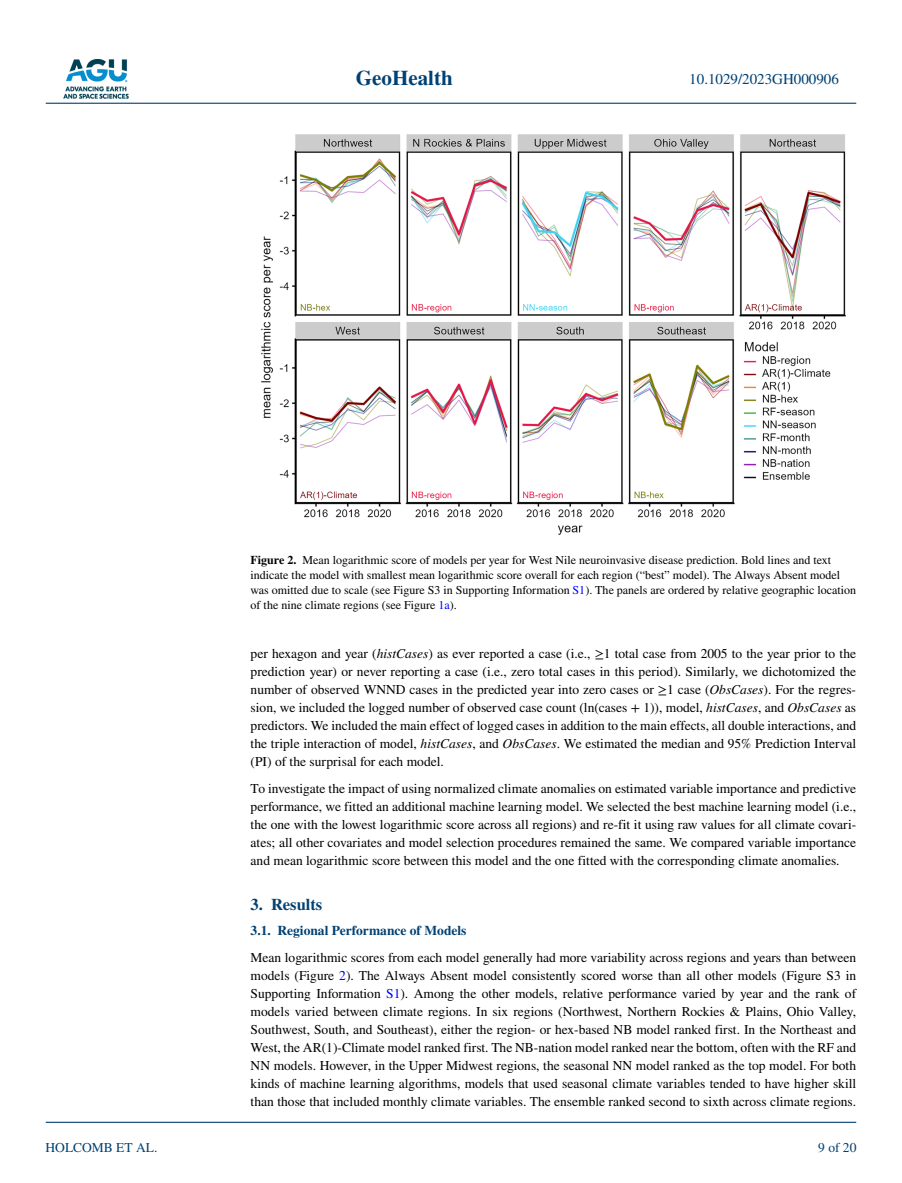
<style>
.page{position:relative;width:902px;height:1183px;background:#fff}
.page>*{position:absolute;margin:0;border:0;box-sizing:border-box;transform-origin:0 0}
.t1{font:700 21px "STIX";color:#004174}
.t2{font:700 16.5px "STIX";color:#004174}
.t3{font:15px "STIX";color:#004174}
.t4{font:13.5px/18px "STIX";color:#000;text-align:justify}
.t5{font:700 13.5px "STIX";color:#004174}
.t6{font:13.5px "STIX";color:#004174}
.t7{font:12px/15px "STIX";color:#000}
.s1{font-weight:700}
.s2{color:#00f}
.s3{font-style:italic}
</style>
<div class="page">
<img style="left:63px;top:60px;width:65px;height:39px">
<hr style="left:46px;top:103px;width:810px;height:1px;background:#004174">
<hr style="left:46px;top:1121px;width:810px;height:1px;background:#004174">
<img style="left:261px;top:134px;width:585px;height:401px">
<h1 class="t1" style="left:356px;top:66px;width:98px">GeoHealth</h1>
<p class="t3" style="left:689px;top:69px;width:151px">10.1029/2023GH000906</p>
<p class="t6" style="left:45px;top:1138px;width:113px">HOLCOMB ET AL.</p>
<p class="t7" style="left:250px;top:553px;width:607px"><span class="s1">Figure 2.</span> Mean logarithmic score of models per year for West Nile neuroinvasive disease prediction. Bold lines and text indicate the model with smallest mean logarithmic score overall for each region (“best” model). The Always Absent model was omitted due to scale (see Figure S3 in Supporting Information <span class="s2">S1</span>). The panels are ordered by relative geographic location of the nine climate regions (see Figure <span class="s2">1a</span>).</p>
<p class="t4" style="left:250px;top:644px;width:607px">per hexagon and year (<span class="s3">histCases</span>) as ever reported a case (i.e., ≥1 total case from 2005 to the year prior to the prediction year) or never reporting a case (i.e., zero total cases in this period). Similarly, we dichotomized the number of observed WNND cases in the predicted year into zero cases or ≥1 case (<span class="s3">ObsCases</span>). For the regres&shy;sion, we included the logged number of observed case count (ln(cases + 1)), model, <span class="s3">histCases</span>, and <span class="s3">ObsCases</span> as predictors. We included the main effect of logged cases in addition to the main effects, all double interactions, and the triple interaction of model, <span class="s3">histCases</span>, and <span class="s3">ObsCases</span>. We estimated the median and 95% Prediction Interval (PI) of the surprisal for each model.</p>
<p class="t4" style="left:250px;top:779px;width:607px">To investigate the impact of using normalized climate anomalies on estimated variable importance and predictive performance, we fitted an additional machine learning model. We selected the best machine learning model (i.e., the one with the lowest logarithmic score across all regions) and re-fit it using raw values for all climate covari&shy;ates; all other covariates and model selection procedures remained the same. We compared variable importance and mean logarithmic score between this model and the one fitted with the corresponding climate anomalies.</p>
<p class="t2" style="left:250px;top:894px;width:73px">3. Results</p>
<p class="t5" style="left:250px;top:922px;width:217px">3.1. Regional Performance of Models</p>
<p class="t4" style="left:250px;top:949px;width:607px">Mean logarithmic scores from each model generally had more variability across regions and years than between models (Figure <span class="s2">2</span>). The Always Absent model consistently scored worse than all other models (Figure S3 in Supporting Information <span class="s2">S1</span>). Among the other models, relative performance varied by year and the rank of models varied between climate regions. In six regions (Northwest, Northern Rockies &amp; Plains, Ohio Valley, Southwest, South, and Southeast), either the region- or hex-based NB model ranked first. In the Northeast and West, the AR(1)-Climate model ranked first. The NB-nation model ranked near the bottom, often with the RF and NN models. However, in the Upper Midwest regions, the seasonal NN model ranked as the top model. For both kinds of machine learning algorithms, models that used seasonal climate variables tended to have higher skill than those that included monthly climate variables. The ensemble ranked second to sixth across climate regions.</p>
<p class="t6" style="left:818px;top:1138px;width:40px">9 of 20</p>
</div>
